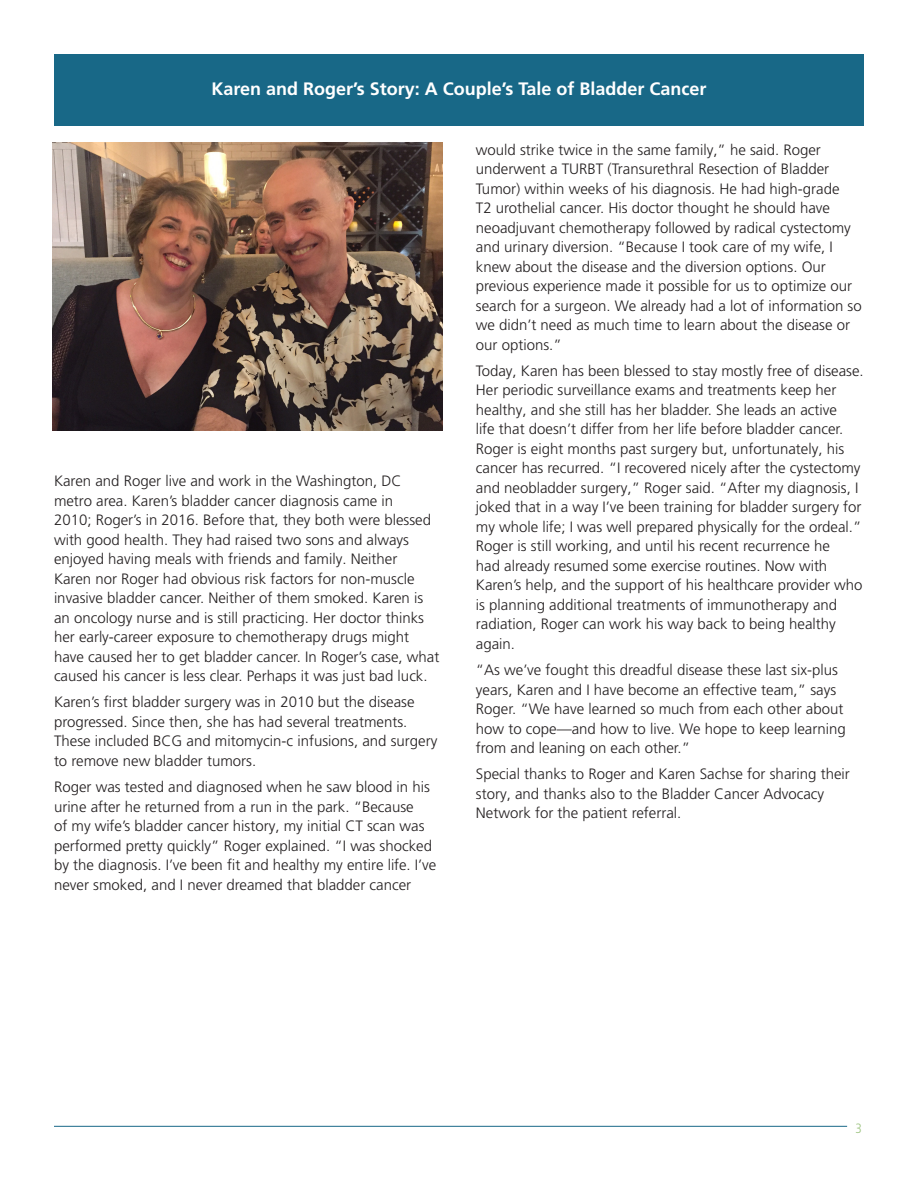
<style>
.page{position:relative;width:918px;height:1188px;background:#fff}
.page>*{position:absolute;margin:0;border:0;box-sizing:border-box;transform-origin:0 0}
.Header3{font:700 18px "Frutiger LT Pro";color:#fff}
.Body1{font:300 15px/19.5px "Frutiger LT Pro";color:#231f20}
.t1{font:300 condensed 13.5px "Frutiger LT Pro";color:#9ec482}
</style>
<div class="page">
<hr style="left:54px;top:1126px;width:793px;height:1px;background:#186887">
<div style="left:54px;top:54px;width:810px;height:72px;background:#186887"></div>
<img style="left:53px;top:143px;width:389px;height:287px">
<p class="Header3" style="left:211px;top:78px;width:497px">Karen and Roger’s Story: A Couple’s Tale of Bladder Cancer</p>
<p class="Body1" style="left:54px;top:471px;width:387px">Karen and Roger live and work in the Washington, DC metro area. Karen’s bladder cancer diagnosis came in<br>2010; Roger’s in 2016. Before that, they both were blessed with good health. They had raised two sons and always enjoyed having meals with friends and family. Neither<br>Karen nor Roger had obvious risk factors for non-muscle invasive bladder cancer. Neither of them smoked. Karen is an oncology nurse and is still practicing. Her doctor thinks her early-career exposure to chemotherapy drugs might have caused her to get bladder cancer. In Roger’s case, what caused his cancer is less clear. Perhaps it was just bad luck.</p>
<p class="Body1" style="left:54px;top:692px;width:385px">Karen’s first bladder surgery was in 2010 but the disease progressed. Since then, she has had several treatments.<br>These included BCG and mitomycin-c infusions, and surgery to remove new bladder tumors.</p>
<p class="Body1" style="left:54px;top:777px;width:384px">Roger was tested and diagnosed when he saw blood in his urine after he returned from a run in the park. “Because<br>of my wife’s bladder cancer history, my initial CT scan was performed pretty quickly” Roger explained. “I was shocked by the diagnosis. I’ve been fit and healthy my entire life. I’ve never smoked, and I never dreamed that bladder cancer</p>
<p class="Body1" style="left:476px;top:140px;width:387px">would strike twice in the same family,” he said. Roger underwent a TURBT (Transurethral Resection of Bladder Tumor) within weeks of his diagnosis. He had high-grade<br>T2 urothelial cancer. His doctor thought he should have neoadjuvant chemotherapy followed by radical cystectomy and urinary diversion. “Because I took care of my wife, I knew about the disease and the diversion options. Our previous experience made it possible for us to optimize our search for a surgeon. We already had a lot of information so we didn’t need as much time to learn about the disease or our options. ”</p>
<p class="Body1" style="left:476px;top:361px;width:388px">Today, Karen has been blessed to stay mostly free of disease.<br>Her periodic surveillance exams and treatments keep her healthy, and she still has her bladder. She leads an active<br>life that doesn’t differ from her life before bladder cancer.<br>Roger is eight months past surgery but, unfortunately, his cancer has recurred. “I recovered nicely after the cystectomy and neobladder surgery,” Roger said. “After my diagnosis, I joked that in a way I’ve been training for bladder surgery for my whole life; I was well prepared physically for the ordeal. ” Roger is still working, and until his recent recurrence he<br>had already resumed some exercise routines. Now with Karen’s help, and the support of his healthcare provider who is planning additional treatments of immunotherapy and radiation, Roger can work his way back to being healthy again.</p>
<p class="Body1" style="left:476px;top:660px;width:372px">“As we’ve fought this dreadful disease these last six-plus years, Karen and I have become an effective team,” says Roger. “We have learned so much from each other about how to cope—and how to live. We hope to keep learning from and leaning on each other. ”</p>
<p class="Body1" style="left:476px;top:764px;width:375px">Special thanks to Roger and Karen Sachse for sharing their story, and thanks also to the Bladder Cancer Advocacy<br>Network for the patient referral.</p>
<p class="t1" style="left:856px;top:1120px;width:8px">3</p>
</div>
